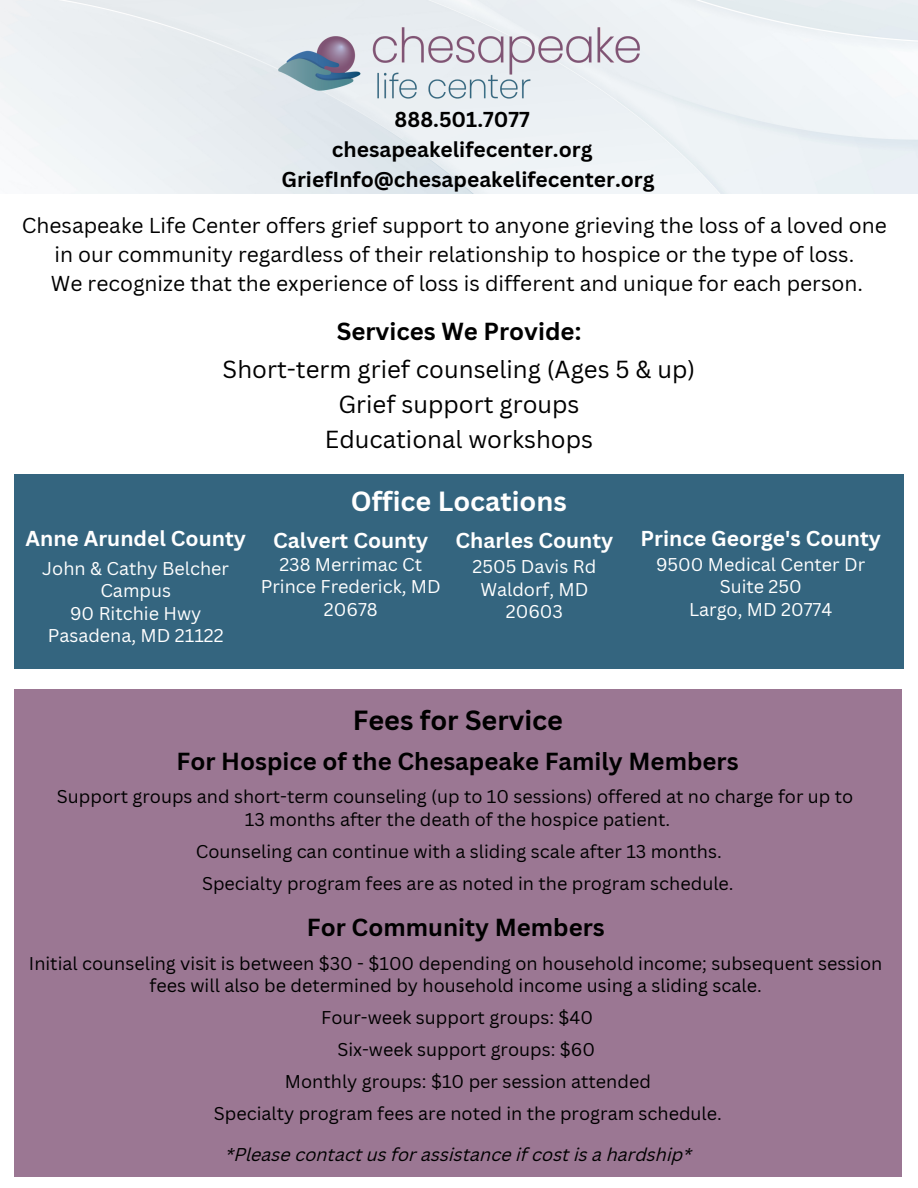
<style>
.page{position:relative;width:918px;height:1188px;background:#fff}
.page>*{position:absolute;margin:0;border:0;box-sizing:border-box;transform-origin:0 0}
.t1{font:700 27px "Canva Sans";color:#fff}
.t2{font:700 27px "Canva Sans";color:#000}
.t3{font:700 24px "Canva Sans";color:#000}
.t4{font:24px "Canva Sans";color:#000}
.t5{font:21px "Canva Sans";color:#000}
.t6{font:700 21px "Canva Sans";color:#000}
.t7{font:700 21px "Canva Sans";color:#fff}
.t8{font:18px/22.5px "Canva Sans";color:#000;text-align:center}
.t9{font:18px/22.5px "Canva Sans";color:#fff;text-align:center}
.t10{font:italic 18px "Canva Sans";color:#000}
</style>
<div class="page">
<img style="left:274px;top:15px;width:371px;height:96px">
<div style="left:14px;top:474px;width:890px;height:194px;background:#34657f"></div>
<div style="left:14px;top:689px;width:888px;height:487px;background:#9b7793"></div>
<p class="t6" style="left:395px;top:104px;width:136px">888.501.7077</p>
<p class="t6" style="left:332px;top:135px;width:262px">chesapeakelifecenter.org</p>
<p class="t6" style="left:281px;top:165px;width:375px">GriefInfo@chesapeakelifecenter.org</p>
<p class="t5" style="left:22px;top:210px;width:866px">Chesapeake Life Center offers grief support to anyone grieving the loss of a loved one</p>
<p class="t5" style="left:54px;top:239px;width:801px">in our community regardless of their relationship to hospice or the type of loss.</p>
<p class="t5" style="left:51px;top:269px;width:814px">We recognize that the experience of loss is different and unique for each person.</p>
<p class="t3" style="left:337px;top:314px;width:246px">Services We Provide:</p>
<p class="t4" style="left:223px;top:353px;width:474px">Short-term grief counseling (Ages 5 &amp; up)</p>
<p class="t4" style="left:338px;top:388px;width:243px">Grief support groups</p>
<p class="t4" style="left:325px;top:422px;width:270px">Educational workshops</p>
<p class="t1" style="left:351px;top:482px;width:218px">Office Locations</p>
<p class="t7" style="left:26px;top:524px;width:222px">Anne Arundel County</p>
<p class="t7" style="left:273px;top:525px;width:157px">Calvert County</p>
<p class="t7" style="left:456px;top:525px;width:159px">Charles County</p>
<p class="t7" style="left:641px;top:524px;width:242px">Prince George's County</p>
<p class="t9" style="left:42px;top:556px;width:188px">John &amp; Cathy Belcher<br>Campus</p>
<p class="t9" style="left:70px;top:601px;width:133px">90 Ritchie Hwy</p>
<p class="t9" style="left:48px;top:624px;width:178px">Pasadena, MD 21122</p>
<p class="t9" style="left:279px;top:553px;width:144px">238 Merrimac Ct</p>
<p class="t9" style="left:261px;top:575px;width:182px">Prince Frederick, MD<br>20678</p>
<p class="t9" style="left:656px;top:553px;width:211px">9500 Medical Center Dr<br>Suite 250</p>
<p class="t9" style="left:689px;top:598px;width:145px">Largo, MD 20774</p>
<p class="t9" style="left:473px;top:555px;width:125px">2505 Davis Rd</p>
<p class="t9" style="left:480px;top:578px;width:110px">Waldorf, MD<br>20603</p>
<p class="t2" style="left:353px;top:701px;width:212px">Fees for Service</p>
<p class="t3" style="left:177px;top:744px;width:564px">For Hospice of the Chesapeake Family Members</p>
<p class="t8" style="left:57px;top:785px;width:798px">Support groups and short-term counseling (up to 10 sessions) offered at no charge for up to</p>
<p class="t8" style="left:245px;top:808px;width:427px">13 months after the death of the hospice patient.</p>
<p class="t8" style="left:196px;top:840px;width:527px">Counseling can continue with a sliding scale after 13 months.</p>
<p class="t8" style="left:202px;top:872px;width:533px">Specialty program fees are as noted in the program schedule.</p>
<p class="t3" style="left:307px;top:910px;width:299px">For Community Members</p>
<p class="t8" style="left:29px;top:951px;width:855px">Initial counseling visit is between $30 - $100 depending on household income; subsequent session fees will also be determined by household income using a sliding scale.</p>
<p class="t8" style="left:321px;top:1006px;width:273px">Four-week support groups: $40</p>
<p class="t8" style="left:337px;top:1038px;width:259px">Six-week support groups: $60</p>
<p class="t8" style="left:285px;top:1070px;width:368px">Monthly groups: $10 per session attended</p>
<p class="t8" style="left:214px;top:1102px;width:510px">Specialty program fees are noted in the program schedule.</p>
<p class="t10" style="left:226px;top:1147px;width:468px">*Please contact us for assistance if cost is a hardship*</p>
</div>
